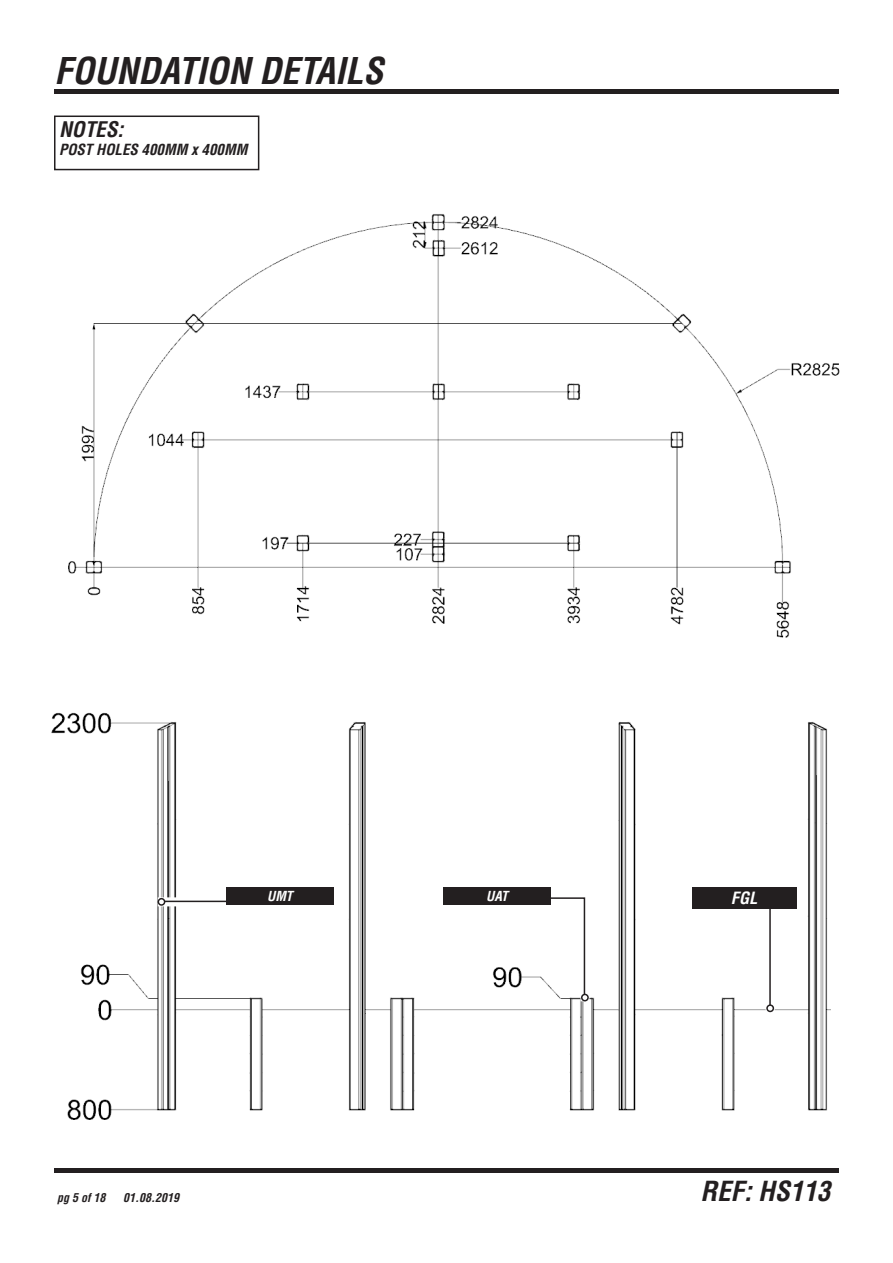
<style>
.page{position:relative;width:893px;height:1263px;background:#fff}
.page>*{position:absolute;margin:0;border:0;box-sizing:border-box;transform-origin:0 0}
.t1{font:italic 700 condensed 36px "Helvetica LT Std";color:#231f20}
.t2{font:italic 700 condensed 27px "Helvetica LT Std";color:#231f20}
.t3{font:italic 700 condensed 21px "Helvetica LT Std";color:#231f20}
.t4{font:italic 700 condensed 16.5px "Helvetica LT Std";color:#fff}
.t5{font:italic 700 condensed 15px "Helvetica LT Std";color:#231f20}
.t6{font:italic 700 condensed 13.5px "Helvetica LT Std";color:#fff}
.t7{font:italic 700 condensed 12px "Helvetica LT Std";color:#231f20}
</style>
<div class="page">
<img style="left:51px;top:712px;width:779px;height:408px">
<div style="left:54px;top:1168px;width:785px;height:5px;background:#231f20"></div>
<div style="left:54px;top:89px;width:785px;height:5px;background:#231f20"></div>
<div style="left:766px;top:898px;width:9px;height:113px;background:#fff"></div>
<hr style="left:769px;top:898px;width:2px;height:111px;background:#231f20">
<div style="left:766px;top:1004px;width:8px;height:8px;border:2px solid #231f20;border-radius:50%"></div>
<div style="left:692px;top:887px;width:104px;height:22px;background:#231f20"></div>
<svg style="left:158px;top:897px;width:93px;height:9px"></svg>
<hr style="left:161px;top:901px;width:90px;height:1px;background:#231f20">
<div style="left:158px;top:899px;width:7px;height:6px;background:#fff;border-radius:50%"></div>
<div style="left:158px;top:898px;width:7px;height:8px;border:2px solid #231f20;border-radius:50%"></div>
<div style="left:580px;top:898px;width:9px;height:103px;background:#fff"></div>
<svg style="left:523px;top:897px;width:63px;height:103px"></svg>
<div style="left:582px;top:994px;width:6px;height:7px;background:#fff;border-radius:50%"></div>
<div style="left:581px;top:994px;width:8px;height:7px;border:2px solid #231f20;border-radius:50%"></div>
<div style="left:226px;top:887px;width:108px;height:17px;background:#231f20"></div>
<div style="left:444px;top:887px;width:107px;height:17px;background:#231f20"></div>
<div style="left:54px;top:116px;width:205px;height:54px;border:2px solid #231f20"></div>
<img style="left:68px;top:214px;width:772px;height:424px">
<h1 class="t1" style="left:54px;top:57px;width:331px">FOUNDATION DETAILS</h1>
<h3 class="t3" style="left:59px;top:121px;width:66px">NOTES:</h3>
<p class="t5" style="left:59px;top:144px;width:190px">POST HOLES 400MM x 400MM</p>
<p class="t6" style="left:267px;top:890px;width:27px">UMT</p>
<p class="t6" style="left:486px;top:890px;width:23px">UAT</p>
<p class="t4" style="left:731px;top:891px;width:28px">FGL</p>
<p class="t7" style="left:57px;top:1193px;width:50px">pg 5 of 18</p>
<p class="t7" style="left:123px;top:1191px;width:57px">01.08.2019</p>
<h2 class="t2" style="left:700px;top:1175px;width:131px">REF: HS113</h2>
</div>
